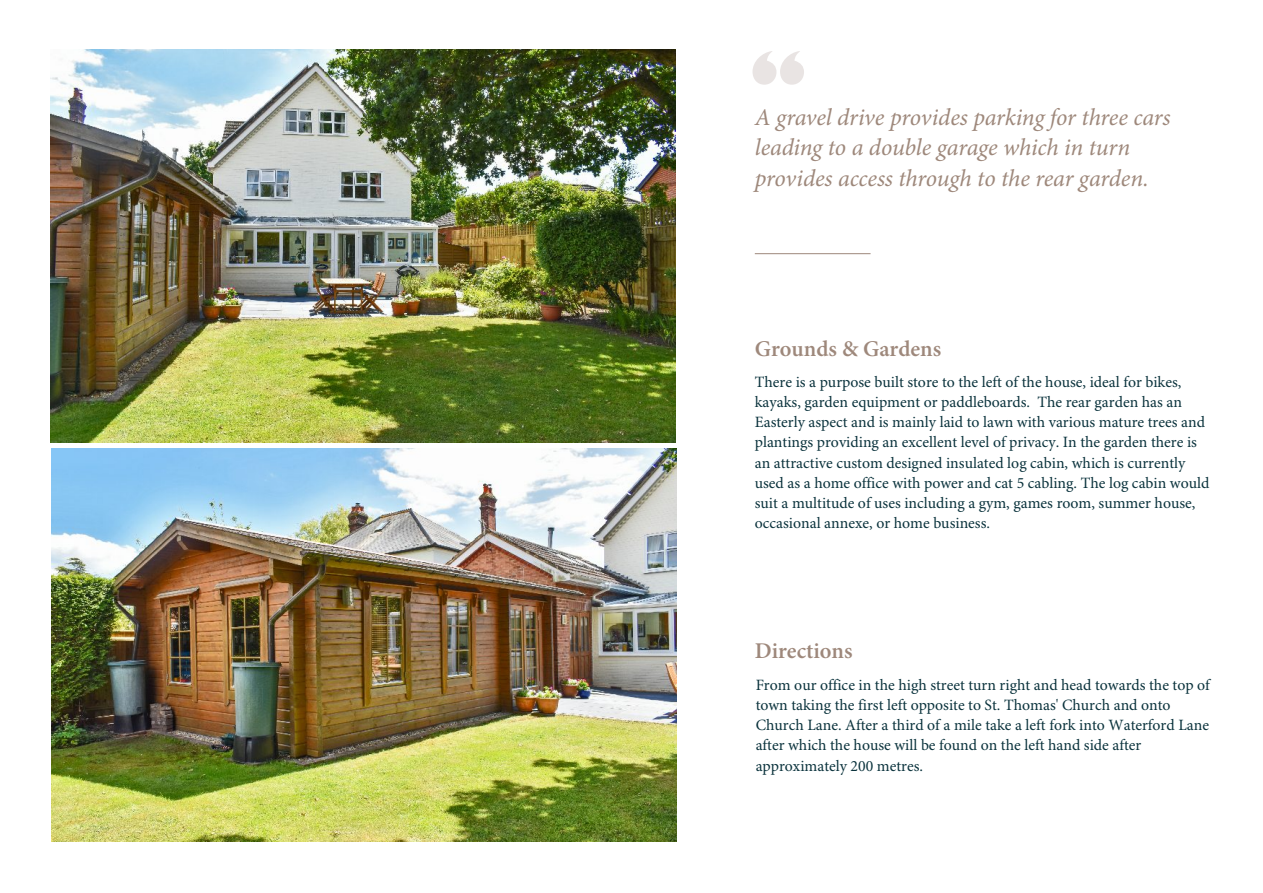
<style>
.page{position:relative;width:1263px;height:893px;background:#fff}
.page>*{position:absolute;margin:0;border:0;box-sizing:border-box;transform-origin:0 0}
.t1{font:italic 24px/30.8px "Minion Pro";letter-spacing:-.01em;color:#9e887b}
.t2{font:600 22.5px "Minion Pro";color:#9e887b}
.t3{font:15.75px/20.1px "Minion Pro";color:#0b333d}
</style>
<div class="page">
<hr style="left:755px;top:253px;width:115px;height:1px;background:#9e887b">
<svg style="left:752px;top:51px;width:52px;height:34px"></svg>
<img style="left:51px;top:50px;width:624px;height:392px">
<img style="left:51px;top:449px;width:625px;height:393px">
<h1 class="t1" style="left:755px;top:104px;width:417px">A gravel drive provides parking for three cars leading to a double garage which in turn provides access through to the rear garden.</h1>
<h2 class="t2" style="left:755px;top:339px;width:188px">Grounds &amp; Gardens</h2>
<p class="t3" style="left:755px;top:373px;width:456px">There is a purpose built store to the left of the house, ideal for bikes, kayaks, garden equipment or paddleboards. The rear garden has an Easterly aspect and is mainly laid to lawn with various mature trees and plantings providing an excellent level of privacy. In the garden there is an attractive custom designed insulated log cabin, which is currently used as a home office with power and cat 5 cabling. The log cabin would suit a multitude of uses including a gym, games room, summer house, occasional annexe, or home business.</p>
<h2 class="t2" style="left:755px;top:642px;width:99px">Directions</h2>
<p class="t3" style="left:756px;top:676px;width:456px">From our office in the high street turn right and head towards the top of town taking the first left opposite to St. Thomas' Church and onto Church Lane. After a third of a mile take a left fork into Waterford Lane after which the house will be found on the left hand side after approximately 200 metres.</p>
</div>
